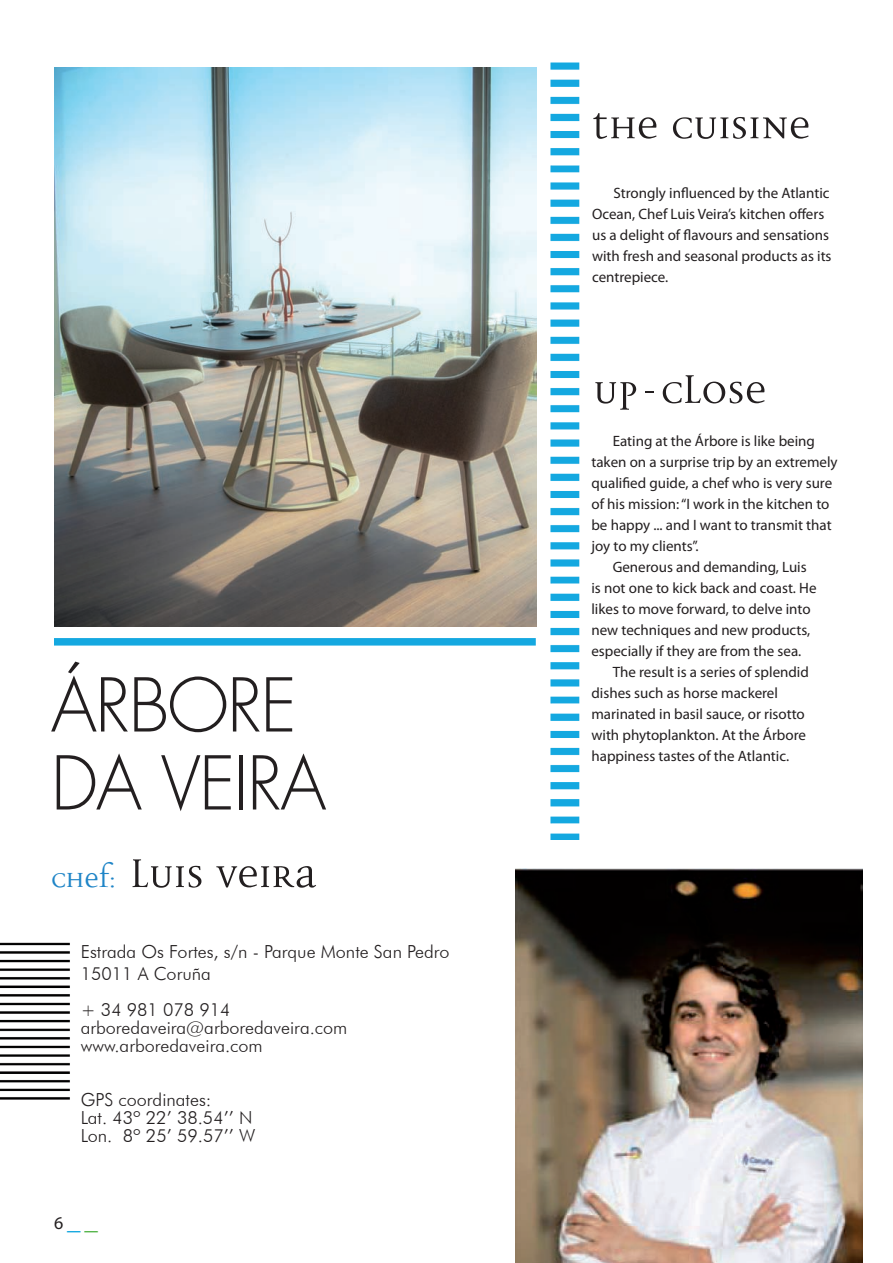
<style>
.page{position:relative;width:893px;height:1263px;background:#fff}
.page>*{position:absolute;margin:0;border:0;box-sizing:border-box;transform-origin:0 0}
.t1{font:300 72px/78px "Futura LT";letter-spacing:-.025em;color:#231f20}
.t2{font:54px "Disturbance";color:#231f20}
.t3{font:300 18px/18px "Futura BT";color:#231f20}
.t4{font:18px "Myriad Pro";color:#231f20}
.t5{font:15px/21px "Myriad Pro";color:#231f20}
.s1{font-size:36px;color:#1f85c7}
.s2{font-size:27px;color:#14a8e0}
.s3{font-size:27px;color:#54b449}
</style>
<div class="page">
<img style="left:54px;top:67px;width:483px;height:559px">
<img style="left:516px;top:869px;width:346px;height:394px">
<div style="left:54px;top:638px;width:482px;height:7px;background:#14a8e0"></div>
<img style="left:0;top:942px;width:70px;height:158px">
<img style="left:550px;top:62px;width:30px;height:778px">
<h1 class="t1" style="left:51px;top:668px;width:277px">ÁRBORE<br>DA VEIRA</h1>
<h2 class="t2" style="left:51px;top:849px;width:268px"><span class="s1">chef:</span> LUIS VEIRA</h2>
<p class="t3" style="left:81px;top:941px;width:370px;line-height:21.6px">Estrada Os Fortes, s/n - Parque Monte San Pedro<br>15011 A Coruña</p>
<p class="t3" style="left:81px;top:1000px;width:268px">+ 34 981 078 914 arboredaveira@arboredaveira.com www.arboredaveira.com</p>
<p class="t3" style="left:81px;top:1090px;width:176px">GPS coordinates:<br>Lat. 43º 22’ 38.54’’ N<br>Lon. 8º 25’ 59.57’’ W</p>
<p class="t4" style="left:54px;top:1212px;width:45px">6 <span class="s2">_</span><span class="s3">_</span></p>
<h2 class="t2" style="left:592px;top:100px;width:220px">the cuisine</h2>
<p class="t5" style="left:592px;top:182px;width:241px;text-indent:21px">Strongly influenced by the Atlantic Ocean, Chef Luis Veira’s kitchen offers us a delight of flavours and sensations with fresh and seasonal products as its centrepiece.</p>
<h2 class="t2" style="left:593px;top:365px;width:175px">up-close</h2>
<p class="t5" style="left:613px;top:430px;width:204px">Eating at the Árbore is like being</p>
<p class="t5" style="left:591px;top:451px;width:248px">taken on a surprise trip by an extremely</p>
<p class="t5" style="left:591px;top:472px;width:242px">qualified guide, a chef who is very sure</p>
<p class="t5" style="left:591px;top:493px;width:239px">of his mission: “I work in the kitchen to</p>
<p class="t5" style="left:591px;top:514px;width:242px">be happy ... and I want to transmit that</p>
<p class="t5" style="left:591px;top:535px;width:109px">joy to my clients”.</p>
<p class="t5" style="left:613px;top:556px;width:196px">Generous and demanding, Luis</p>
<p class="t5" style="left:591px;top:577px;width:227px">is not one to kick back and coast. He</p>
<p class="t5" style="left:591px;top:598px;width:221px">likes to move forward, to delve into</p>
<p class="t5" style="left:591px;top:619px;width:220px">new techniques and new products,</p>
<p class="t5" style="left:591px;top:640px;width:211px">especially if they are from the sea.</p>
<p class="t5" style="left:613px;top:661px;width:198px">The result is a series of splendid</p>
<p class="t5" style="left:591px;top:682px;width:188px">dishes such as horse mackerel</p>
<p class="t5" style="left:591px;top:703px;width:215px">marinated in basil sauce, or risotto</p>
<p class="t5" style="left:591px;top:724px;width:216px">with phytoplankton. At the Árbore</p>
<p class="t5" style="left:591px;top:745px;width:199px">happiness tastes of the Atlantic.</p>
</div>
